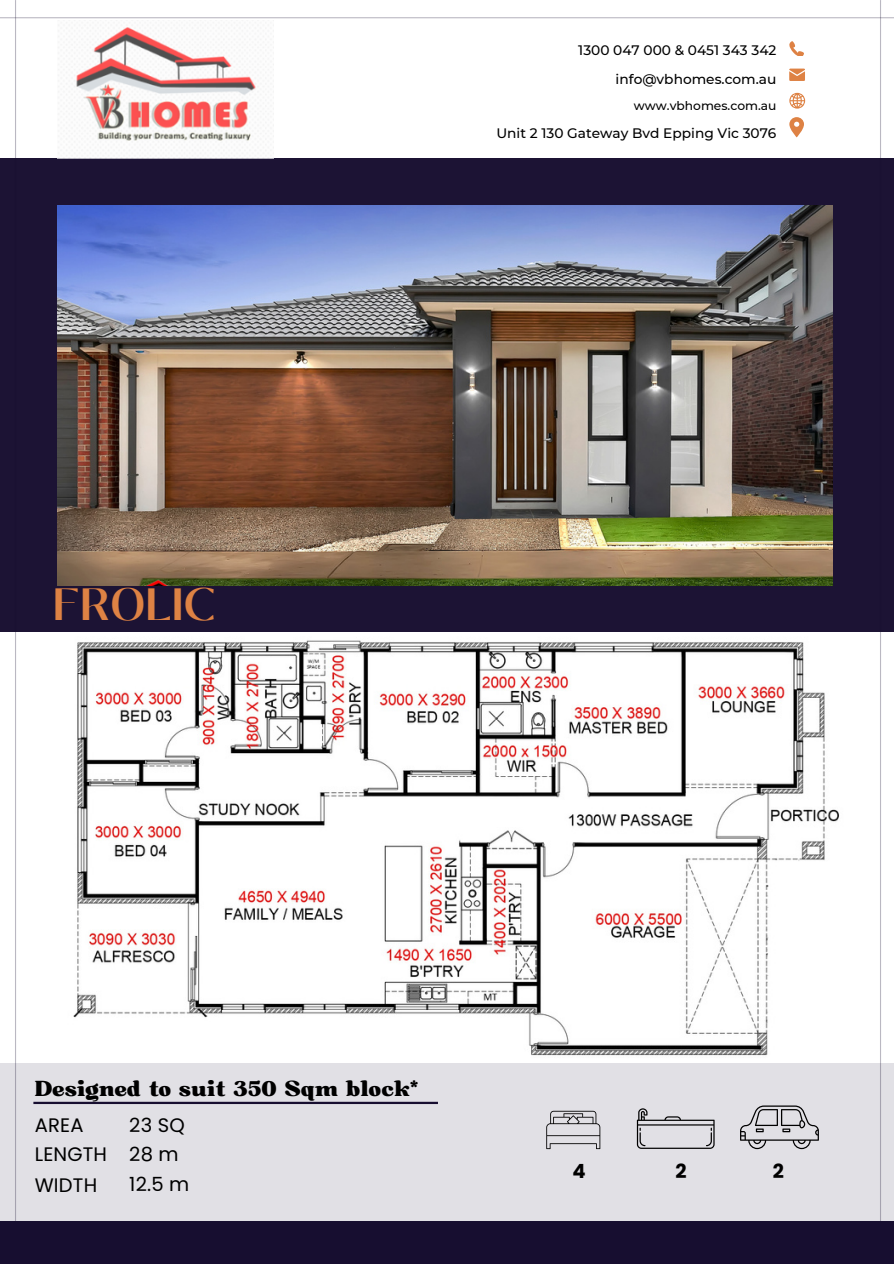
<style>
.page{position:relative;width:894px;height:1264px;background:#fff}
.page>*{position:absolute;margin:0;border:0;box-sizing:border-box;transform-origin:0 0}
.t1{font:600 45px "Black Mango";letter-spacing:.01em;color:#de8244}
.t2{font:21px "Bugaki";letter-spacing:.01em;color:#000}
.t3{font:19.5px "Poppins";letter-spacing:.01em;color:#000}
.t4{font:700 19.5px "Poppins";color:#000}
.t5{font:500 13.8px "Montserrat";color:#000}
.t6{font:500 12.3px "Montserrat";color:#000}
</style>
<div class="page">
<div style="left:0;top:1221px;width:893px;height:42px;background:#170e30"></div>
<div style="left:0;top:158px;width:893px;height:474px;background:#170e30"></div>
<img style="left:57px;top:206px;width:775px;height:379px">
<svg style="left:789px;top:93px;width:15px;height:16px"></svg>
<svg style="left:789px;top:117px;width:14px;height:20px"></svg>
<svg style="left:789px;top:69px;width:15px;height:12px"></svg>
<svg style="left:789px;top:41px;width:14px;height:15px"></svg>
<img style="left:58px;top:22px;width:216px;height:134px">
<img style="left:73px;top:634px;width:808px;height:428px">
<div style="left:0;top:1062px;width:893px;height:159px;background:#e1e0e5"></div>
<svg style="left:636px;top:1108px;width:78px;height:40px"></svg>
<svg style="left:546px;top:1110px;width:54px;height:39px"></svg>
<svg style="left:740px;top:1105px;width:78px;height:44px"></svg>
<hr style="left:33px;top:1101px;width:405px;height:3px;background:#170e30">
<hr style="left:0;top:17px;width:893px;height:1px;background:#170e30">
<hr style="left:15px;top:0;width:1px;height:1263px;background:#170e30">
<hr style="left:879px;top:0;width:1px;height:1263px;background:#170e30">
<p class="t1" style="left:53px;top:570px;width:163px">FROLIC</p>
<p class="t5" style="left:578px;top:42px;width:199px">1300 047 000 &amp; 0451 343 342</p>
<p class="t5" style="left:615px;top:70px;width:162px">info@vbhomes.com.au</p>
<p class="t6" style="left:633px;top:98px;width:144px">www.vbhomes.com.au</p>
<p class="t5" style="left:496px;top:124px;width:281px">Unit 2 130 Gateway Bvd Epping Vic 3076</p>
<p class="t2" style="left:35px;top:1075px;width:385px">Designed to suit 350 Sqm block*</p>
<p class="t3" style="left:35px;top:1111px;width:50px">AREA</p>
<p class="t3" style="left:35px;top:1140px;width:74px">LENGTH</p>
<p class="t3" style="left:35px;top:1170px;width:64px">WIDTH</p>
<p class="t3" style="left:129px;top:1111px;width:57px">23 SQ</p>
<p class="t3" style="left:129px;top:1140px;width:51px">28 m</p>
<p class="t3" style="left:129px;top:1170px;width:62px">12.5 m</p>
<p class="t4" style="left:572px;top:1157px;width:15px">4</p>
<p class="t4" style="left:675px;top:1157px;width:13px">2</p>
<p class="t4" style="left:772px;top:1157px;width:13px">2</p>
</div>
